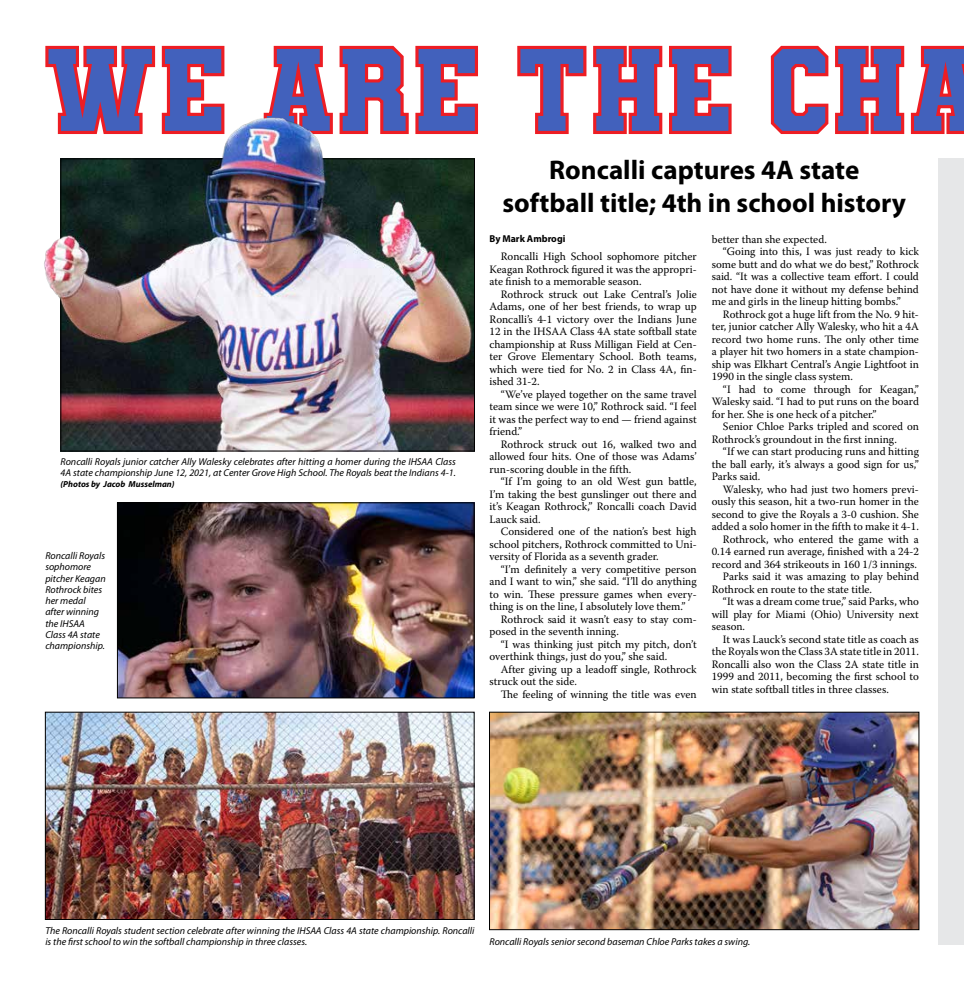
<style>
.page{position:relative;width:964px;height:990px;background:#fff}
.page>*{position:absolute;margin:0;border:0;box-sizing:border-box;transform-origin:0 0}
.t1{font:700 27px/32.5px "Myriad Pro";color:#000;text-align:center}
.t2{font:11.25px/12.5px "Warnock Pro";color:#000;text-align:justify}
.t3{font:italic 10px/11.2px "Myriad Pro";color:#000}
.t4{font:700 10px "Myriad Pro";color:#000}
.t5{font:italic 700 8.75px "Myriad Pro";color:#000}
</style>
<div class="page">
<img style="left:62px;top:417px;width:410px;height:32px">
<img style="left:491px;top:714px;width:425px;height:214px">
<div style="left:489px;top:712px;width:429px;height:218px;border:1px solid #000"></div>
<img style="left:119px;top:504px;width:353px;height:192px">
<div style="left:117px;top:502px;width:357px;height:196px;border:1px solid #000"></div>
<svg style="left:45px;top:45px;width:918px;height:89px"></svg>
<img style="left:47px;top:714px;width:425px;height:204px">
<div style="left:45px;top:712px;width:429px;height:208px;border:1px solid #000"></div>
<img style="left:44px;top:110px;width:430px;height:307px">
<div style="left:938px;top:159px;width:25px;height:786px;background:#e6e7e8"></div>
<p class="t3" style="left:60px;top:456px;width:396px">Roncalli Royals junior catcher Ally Walesky celebrates after hitting a homer during the IHSAA Class<br>4A state championship June 12, 2021, at Center Grove High School. The Royals beat the Indians 4-1.</p>
<p class="t5" style="left:60px;top:478px;width:115px">(Photos by Jacob Musselman)</p>
<p class="t3" style="left:45px;top:550px;width:62px">Roncalli Royals sophomore pitcher Keagan<br>Rothrock bites her medal after winning the IHSAA<br>Class 4A state championship.</p>
<h1 class="t1" style="left:502px;top:153px;width:405px">Roncalli captures 4A state softball title; 4th in school history</h1>
<p class="t4" style="left:489px;top:232px;width:77px">By Mark Ambrogi</p>
<p class="t2" style="left:489px;top:250px;width:209px;text-indent:11px">Roncalli High School sophomore pitcher Keagan Rothrock figured it was the appropri&shy;ate finish to a memorable season.</p>
<p class="t2" style="left:489px;top:288px;width:209px;text-indent:11px">Rothrock struck out Lake Central’s Jolie Adams, one of her best friends, to wrap up Roncalli’s 4-1 victory over the Indians June 12 in the IHSAA Class 4A state softball state championship at Russ Milligan Field at Cen&shy;ter Grove Elementary School. Both teams, which were tied for No. 2 in Class 4A, fin&shy;ished 31-2.</p>
<p class="t2" style="left:489px;top:388px;width:209px;text-indent:11px">“We’ve played together on the same travel team since we were 10,” Rothrock said. “I feel it was the perfect way to end — friend against friend.”</p>
<p class="t2" style="left:489px;top:438px;width:209px;text-indent:11px">Rothrock struck out 16, walked two and allowed four hits. One of those was Adams’ run-scoring double in the fifth.</p>
<p class="t2" style="left:489px;top:475px;width:209px;text-indent:11px">“If I’m going to an old West gun battle, I’m taking the best gunslinger out there and it’s Keagan Rothrock,” Roncalli coach David Lauck said.</p>
<p class="t2" style="left:489px;top:525px;width:209px;text-indent:11px">Considered one of the nation’s best high school pitchers, Rothrock committed to Uni&shy;versity of Florida as a seventh grader.</p>
<p class="t2" style="left:500px;top:563px;width:197px">“I’m definitely a very competitive person</p>
<p class="t2" style="left:489px;top:575px;width:209px">and I want to win,” she said. “I’ll do anything</p>
<p class="t2" style="left:489px;top:588px;width:209px">to win. These pressure games when every-</p>
<p class="t2" style="left:489px;top:600px;width:197px">thing is on the line, I absolutely love them.”</p>
<p class="t2" style="left:500px;top:613px;width:197px">Rothrock said it wasn’t easy to stay com-</p>
<p class="t2" style="left:489px;top:625px;width:131px">posed in the seventh inning.</p>
<p class="t2" style="left:500px;top:638px;width:197px">“I was thinking just pitch my pitch, don’t</p>
<p class="t2" style="left:489px;top:650px;width:179px">overthink things, just do you,” she said.</p>
<p class="t2" style="left:500px;top:663px;width:197px">After giving up a leadoff single, Rothrock</p>
<p class="t2" style="left:489px;top:675px;width:89px">struck out the side.</p>
<p class="t2" style="left:500px;top:688px;width:197px">The feeling of winning the title was even</p>
<p class="t2" style="left:711px;top:233px;width:117px">better than she expected.</p>
<p class="t2" style="left:722px;top:245px;width:197px">“Going into this, I was just ready to kick</p>
<p class="t2" style="left:711px;top:258px;width:209px">some butt and do what we do best,” Rothrock</p>
<p class="t2" style="left:711px;top:270px;width:208px">said. “It was a collective team effort. I could</p>
<p class="t2" style="left:711px;top:283px;width:208px">not have done it without my defense behind</p>
<p class="t2" style="left:711px;top:295px;width:191px">me and girls in the lineup hitting bombs.”</p>
<p class="t2" style="left:722px;top:308px;width:197px">Rothrock got a huge lift from the No. 9 hit-</p>
<p class="t2" style="left:711px;top:320px;width:208px">ter, junior catcher Ally Walesky, who hit a 4A</p>
<p class="t2" style="left:711px;top:333px;width:209px">record two home runs. The only other time</p>
<p class="t2" style="left:711px;top:345px;width:209px">a player hit two homers in a state champion-</p>
<p class="t2" style="left:711px;top:358px;width:209px">ship was Elkhart Central’s Angie Lightfoot in</p>
<p class="t2" style="left:711px;top:370px;width:143px">1990 in the single class system.</p>
<p class="t2" style="left:722px;top:383px;width:197px">“I had to come through for Keagan,”</p>
<p class="t2" style="left:711px;top:395px;width:209px">Walesky said. “I had to put runs on the board</p>
<p class="t2" style="left:711px;top:408px;width:166px">for her. She is one heck of a pitcher.”</p>
<p class="t2" style="left:722px;top:420px;width:197px">Senior Chloe Parks tripled and scored on</p>
<p class="t2" style="left:711px;top:433px;width:187px">Rothrock’s groundout in the first inning.</p>
<p class="t2" style="left:722px;top:445px;width:197px">“If we can start producing runs and hitting</p>
<p class="t2" style="left:711px;top:458px;width:209px">the ball early, it’s always a good sign for us,”</p>
<p class="t2" style="left:711px;top:470px;width:50px">Parks said.</p>
<p class="t2" style="left:722px;top:483px;width:197px">Walesky, who had just two homers previ-</p>
<p class="t2" style="left:711px;top:495px;width:209px">ously this season, hit a two-run homer in the</p>
<p class="t2" style="left:711px;top:508px;width:209px">second to give the Royals a 3-0 cushion. She</p>
<p class="t2" style="left:711px;top:520px;width:208px">added a solo homer in the fifth to make it 4-1.</p>
<p class="t2" style="left:722px;top:533px;width:197px">Rothrock, who entered the game with a</p>
<p class="t2" style="left:711px;top:545px;width:208px">0.14 earned run average, finished with a 24-2</p>
<p class="t2" style="left:711px;top:558px;width:207px">record and 364 strikeouts in 160 1/3 innings.</p>
<p class="t2" style="left:722px;top:570px;width:197px">Parks said it was amazing to play behind</p>
<p class="t2" style="left:711px;top:583px;width:162px">Rothrock en route to the state title.</p>
<p class="t2" style="left:722px;top:595px;width:197px">“It was a dream come true,” said Parks, who</p>
<p class="t2" style="left:711px;top:608px;width:208px">will play for Miami (Ohio) University next</p>
<p class="t2" style="left:711px;top:620px;width:35px">season.</p>
<p class="t2" style="left:722px;top:633px;width:197px">It was Lauck’s second state title as coach as</p>
<p class="t2" style="left:711px;top:645px;width:209px">the Royals won the Class 3A state title in 2011.</p>
<p class="t2" style="left:711px;top:658px;width:209px">Roncalli also won the Class 2A state title in</p>
<p class="t2" style="left:711px;top:670px;width:208px">1999 and 2011, becoming the first school to</p>
<p class="t2" style="left:711px;top:683px;width:179px">win state softball titles in three classes.</p>
<p class="t3" style="left:45px;top:925px;width:430px">The Roncalli Royals student section celebrate after winning the IHSAA Class 4A state championship. Roncalli is the first school to win the softball championship in three classes.</p>
<p class="t3" style="left:489px;top:936px;width:262px">Roncalli Royals senior second baseman Chloe Parks takes a swing.</p>
</div>
